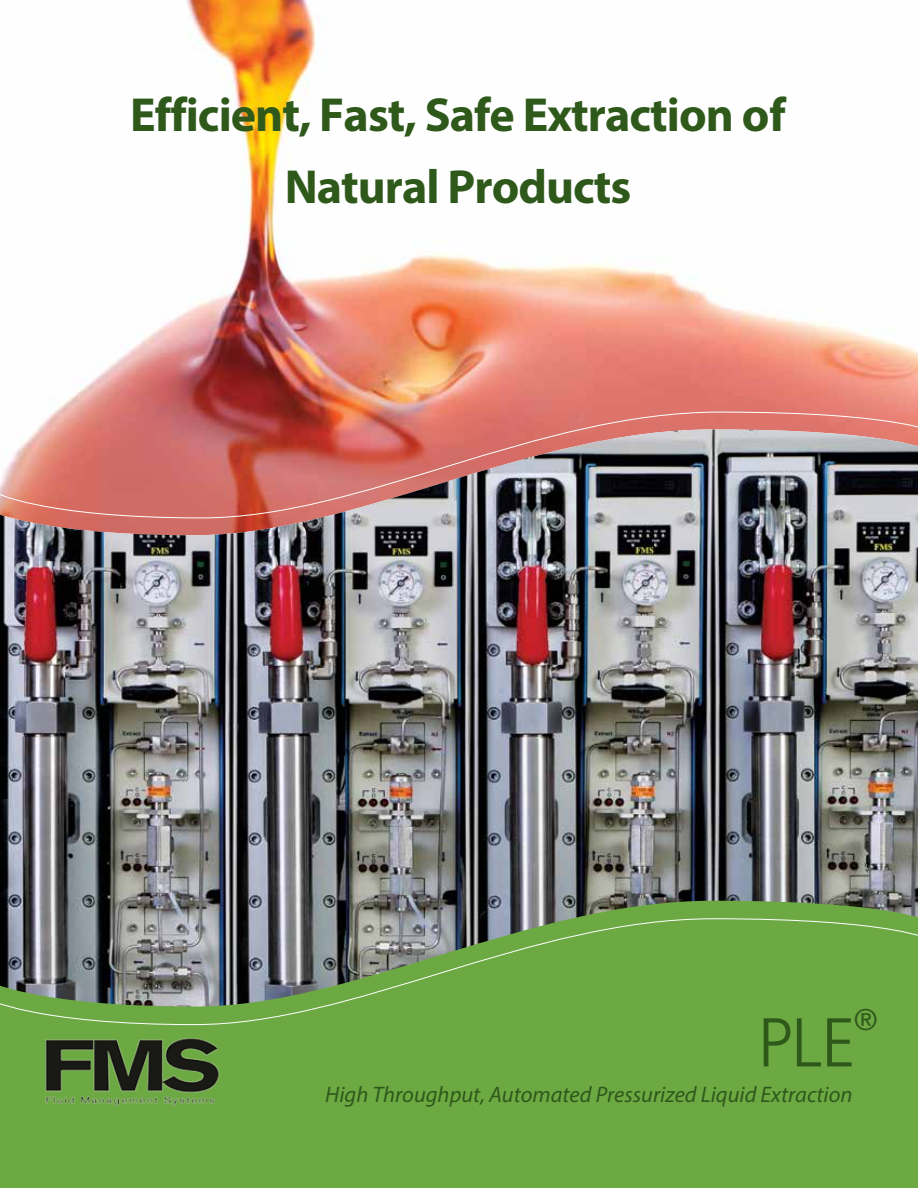
<style>
.page{position:relative;width:918px;height:1188px;background:#fff}
.page>*{position:absolute;margin:0;border:0;box-sizing:border-box;transform-origin:0 0}
.t1{font:300 69px "Frutiger";color:#2e591b}
.t2{font:700 48px/72px "Myriad Pro";letter-spacing:-.02em;color:#2e591b;text-align:center}
.t3{font:300 30px "Frutiger";color:#2e591b}
.t4{font:italic 22.5px "Myriad Pro";color:#2e591b}
</style>
<div class="page">
<img style="left:55px;top:0;width:863px;height:411px">
<img style="left:0;top:411px;width:918px;height:777px">
<h2 class="t2" style="left:130px;top:77px;width:657px">Efficient, Fast, Safe Extraction of<br>Natural Products</h2>
<h1 class="t1" style="left:758px;top:1004px;width:99px">PLE</h1>
<h3 class="t3" style="left:854px;top:1003px;width:25px">®</h3>
<p class="t4" style="left:325px;top:1081px;width:529px">High Throughput, Automated Pressurized Liquid Extraction</p>
</div>
